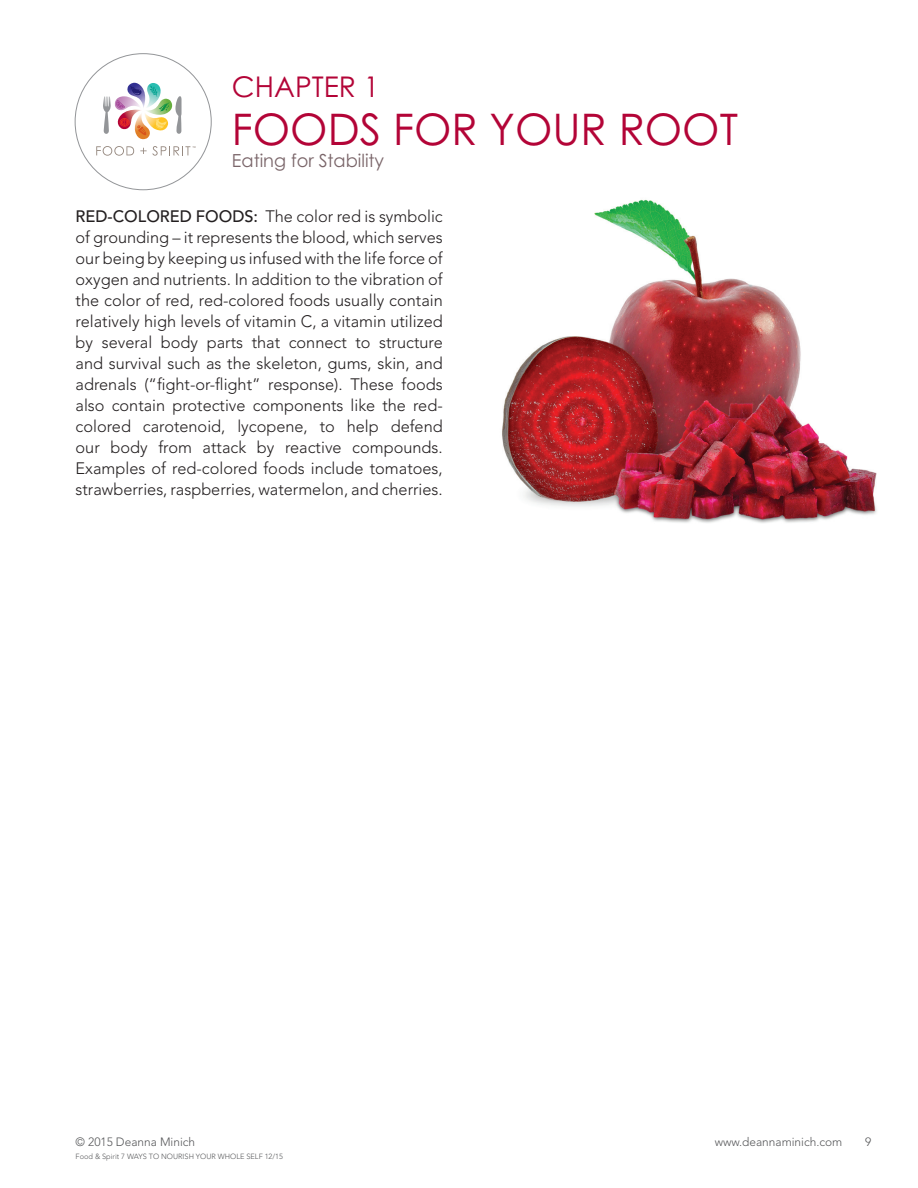
<style>
.page{position:relative;width:918px;height:1188px;background:#fff}
.page>*{position:absolute;margin:0;border:0;box-sizing:border-box;transform-origin:0 0}
.t1{font:43.5px "Century Gothic";color:#b30437}
.t2{font:28.5px "Century Gothic";color:#b30437}
.t3{font:18px "Century Gothic";color:#7a6569}
.t4{font:300 16.5px/21px "Avenir";color:#231f20;text-align:justify}
.t5{font:300 12px "Avenir";color:#57585a}
.t6{font:300 7.5px "Avenir";color:#57585a}
.t7{font:5.4px "Myriad Pro";color:#968980}
.s1{font-weight:500}
</style>
<div class="page">
<svg style="left:74px;top:53px;width:138px;height:138px"></svg>
<img style="left:502px;top:199px;width:375px;height:324px">
<p class="t7" style="left:192px;top:145px;width:5px">™</p>
<h2 class="t2" style="left:232px;top:70px;width:149px">CHAPTER 1</h2>
<h1 class="t1" style="left:232px;top:103px;width:508px">FOODS FOR YOUR ROOT</h1>
<p class="t3" style="left:232px;top:150px;width:154px">Eating for Stability</p>
<p class="t4" style="left:76px;top:206px;width:369px"><span class="s1">RED-COLORED FOODS:</span> The color red is symbolic of grounding – it represents the blood, which serves our being by keeping us infused with the life force of oxygen and nutrients. In addition to the vibration of the color of red, red-colored foods usually contain relatively high levels of vitamin C, a vitamin utilized by several body parts that connect to structure and survival such as the skeleton, gums, skin, and adrenals (“fight-or-flight” response). These foods also contain protective components like the red&shy;colored carotenoid, lycopene, to help defend our body from attack by reactive compounds.<br>Examples of red-colored foods include tomatoes, strawberries, raspberries, watermelon, and cherries.</p>
<p class="t5" style="left:76px;top:1135px;width:121px">© 2015 Deanna Minich</p>
<p class="t5" style="left:715px;top:1135px;width:129px">www.deannaminich.com</p>
<p class="t5" style="left:865px;top:1135px;width:8px">9</p>
<p class="t6" style="left:76px;top:1152px;width:209px">Food &amp; Spirit 7 WAYS TO NOURISH YOUR WHOLE SELF 12/15</p>
</div>
